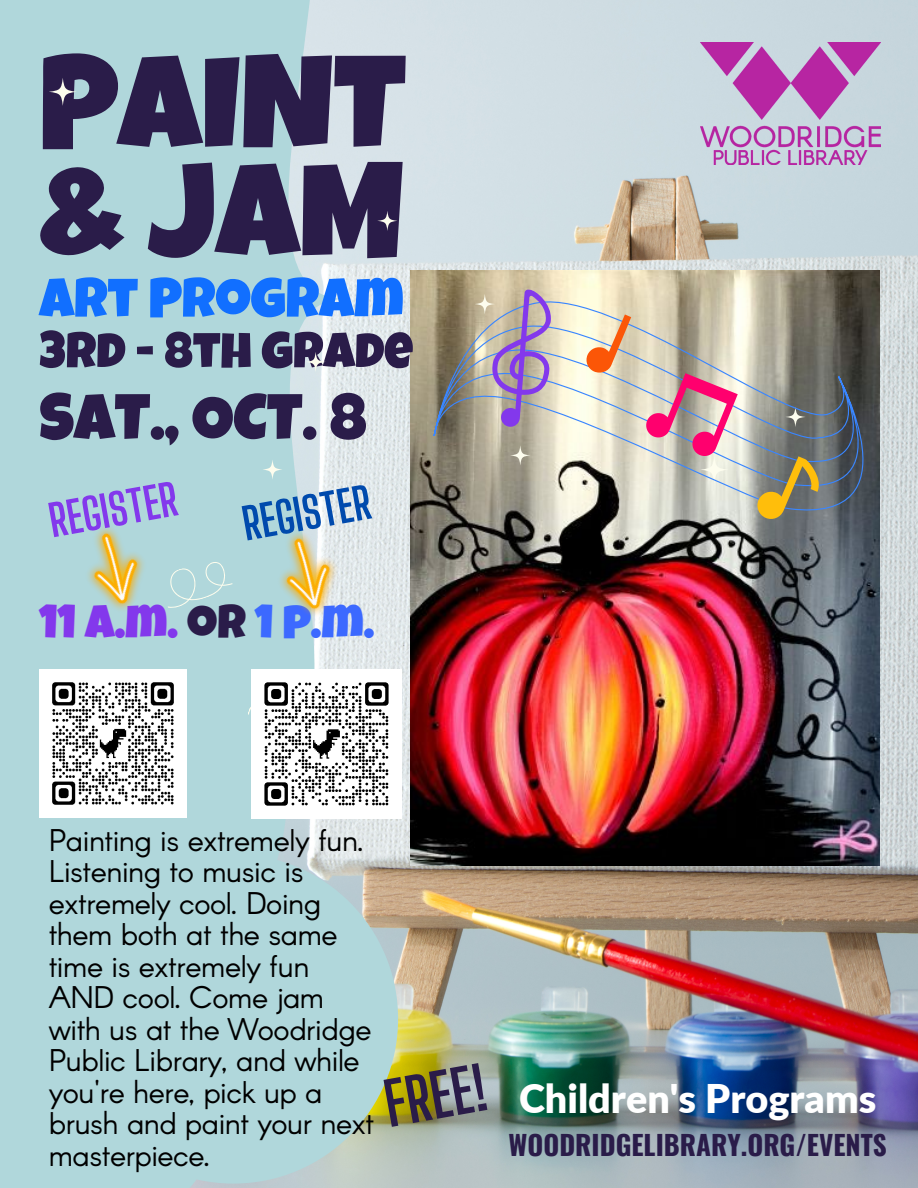
<style>
.page{position:relative;width:918px;height:1188px;background:#fff}
.page>*{position:absolute;margin:0;border:0;box-sizing:border-box;transform-origin:0 0}
.t1{font:132.6px/108px "Luckiest Guy";color:#2a1c49}
.t2{font:65.25px "Luckiest Guy";color:#2a1c49}
.t3{font:700 59.55px "Big Shoulders Display";color:#2a1c49}
.t4{font:55.5px "Luckiest Guy";color:#116fff}
.t5{font:50.25px "Luckiest Guy";color:#2a1c49}
.t6{font:47.25px "Luckiest Guy";color:#8338ec}
.t7{font:700 43.35px "Big Shoulders Display";color:#004aad}
.t8{font:700 43.35px "Big Shoulders Display";color:#8338ec}
.t9{font:900 39.45px "Lato";color:#fff}
.t10{font:30.75px/31.5px "Arcon";letter-spacing:-.015em;color:#000}
.t11{font:700 27.15px "Oswald";color:#2a1c49}
.s1{color:#2a1c49}
.s2{color:#3c69ff}
</style>
<div class="page">
<img style="left:345px;top:0;width:573px;height:1188px">
<svg style="left:0;top:0;width:345px;height:812px;background:#b5d8dc"></svg>
<img style="left:411px;top:616px;width:469px;height:250px">
<svg style="left:0;top:812px;width:398px;height:376px;background:#b2d5d7"></svg>
<img style="left:700px;top:42px;width:180px;height:123px">
<img style="left:63px;top:519px;width:100px;height:99px">
<svg style="left:49px;top:78px;width:28px;height:28px"></svg>
<svg style="left:245px;top:667px;width:100px;height:77px"></svg>
<svg style="left:306px;top:352px;width:20px;height:20px"></svg>
<svg style="left:157px;top:554px;width:78px;height:57px;background:#b3d8db"></svg>
<svg style="left:377px;top:211px;width:21px;height:20px"></svg>
<svg style="left:262px;top:459px;width:21px;height:21px"></svg>
<img style="left:251px;top:669px;width:150px;height:150px">
<img style="left:39px;top:670px;width:148px;height:147px">
<img style="left:255px;top:524px;width:101px;height:99px">
<img style="left:409px;top:235px;width:509px;height:381px">
<svg style="left:446px;top:282px;width:381px;height:247px;background:#b8aca3"></svg>
<h1 class="t1" style="left:39px;top:67px;width:368px">PAINT &amp; JAM</h1>
<h3 class="t4" style="left:39px;top:278px;width:366px">ART PROGRAM</h3>
<h3 class="t5" style="left:39px;top:332px;width:375px">3RD - 8TH GRADE</h3>
<h2 class="t2" style="left:39px;top:394px;width:329px">SAT., OCT. 8</h2>
<h3 class="t8" style="left:45px;top:495px;width:131px;rotate:-10deg">REGISTER</h3>
<h3 class="t7" style="left:238px;top:499px;width:131px;rotate:-10deg">REGISTER</h3>
<h3 class="t6" style="left:39px;top:604px;width:336px">11 A.M. <span class="s1">OR</span> <span class="s2">1 P.M.</span></h3>
<p class="t10" style="left:49px;top:823px;width:327px">Painting is extremely fun.<br>Listening to music is extremely cool. Doing them both at the same time is extremely fun<br>AND cool. Come jam with us at the Woodridge<br>Public Library, and while you're here, pick up a brush and paint your next masterpiece.</p>
<h3 class="t3" style="left:379px;top:1070px;width:104px;rotate:-10deg">FREE!</h3>
<p class="t9" style="left:519px;top:1074px;width:359px">Children's Programs</p>
<p class="t11" style="left:509px;top:1124px;width:380px">WOODRIDGELIBRARY.ORG/EVENTS</p>
</div>
